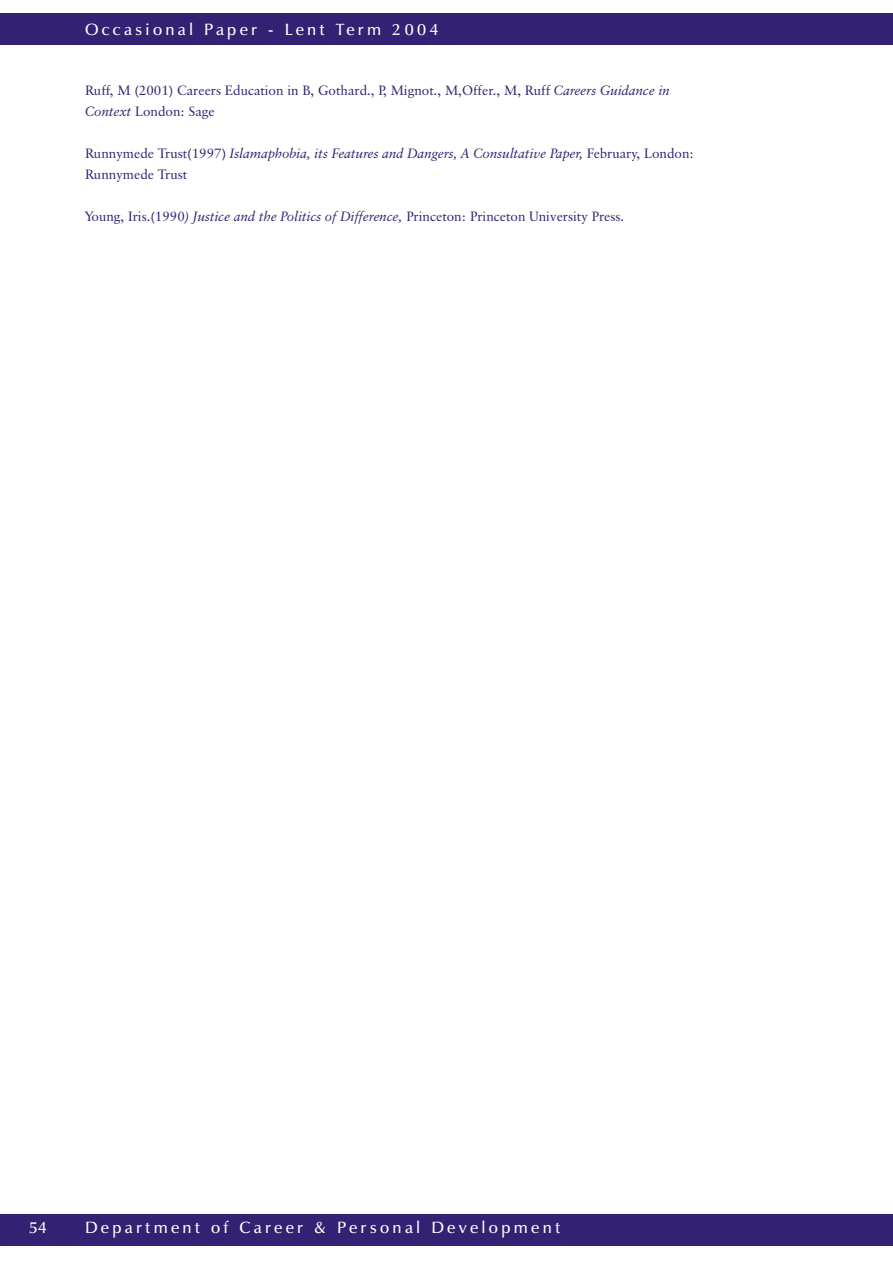
<style>
.page{position:relative;width:893px;height:1263px;background:#fff}
.page>*{position:absolute;margin:0;border:0;box-sizing:border-box;transform-origin:0 0}
.t1{font:600 16.5px "Zapf Humanist 601 BT";letter-spacing:.2em;color:#fff}
.t2{font:13.5px/21px "Classical Garamond BT";color:#332273}
.t3{font:italic 13.5px/21px "Classical Garamond BT";color:#332273}
.s1{font-style:italic}
.s2{font-style:normal}
</style>
<div class="page">
<div style="left:0;top:1214px;width:893px;height:32px;background:#332273"></div>
<div style="left:0;top:13px;width:893px;height:32px;background:#332273"></div>
<p class="t1" style="left:85px;top:19px;width:355px">Occasional Paper - Lent Term 2004</p>
<p class="t2" style="left:85px;top:80px;width:586px">Ruff, M (2001) Careers Education in B, Gothard., P, Mignot., M,Offer., M, Ruff <span class="s1">Careers Guidance in<br>Context</span> London: Sage</p>
<p class="t3" style="left:85px;top:143px;width:610px"><span class="s2">Runnymede Trust(1997)</span> Islamaphobia, its Features and Dangers, A Consultative Paper, <span class="s2">February, London:<br>Runnymede Trust</span></p>
<p class="t2" style="left:85px;top:206px;width:541px">Young, Iris.(1990<span class="s1">) Justice and the Politics of Difference,</span> Princeton: Princeton University Press.</p>
<p class="t1" style="left:29px;top:1217px;width:20px">54</p>
<p class="t1" style="left:85px;top:1217px;width:477px">Department of Career &amp; Personal Development</p>
</div>
